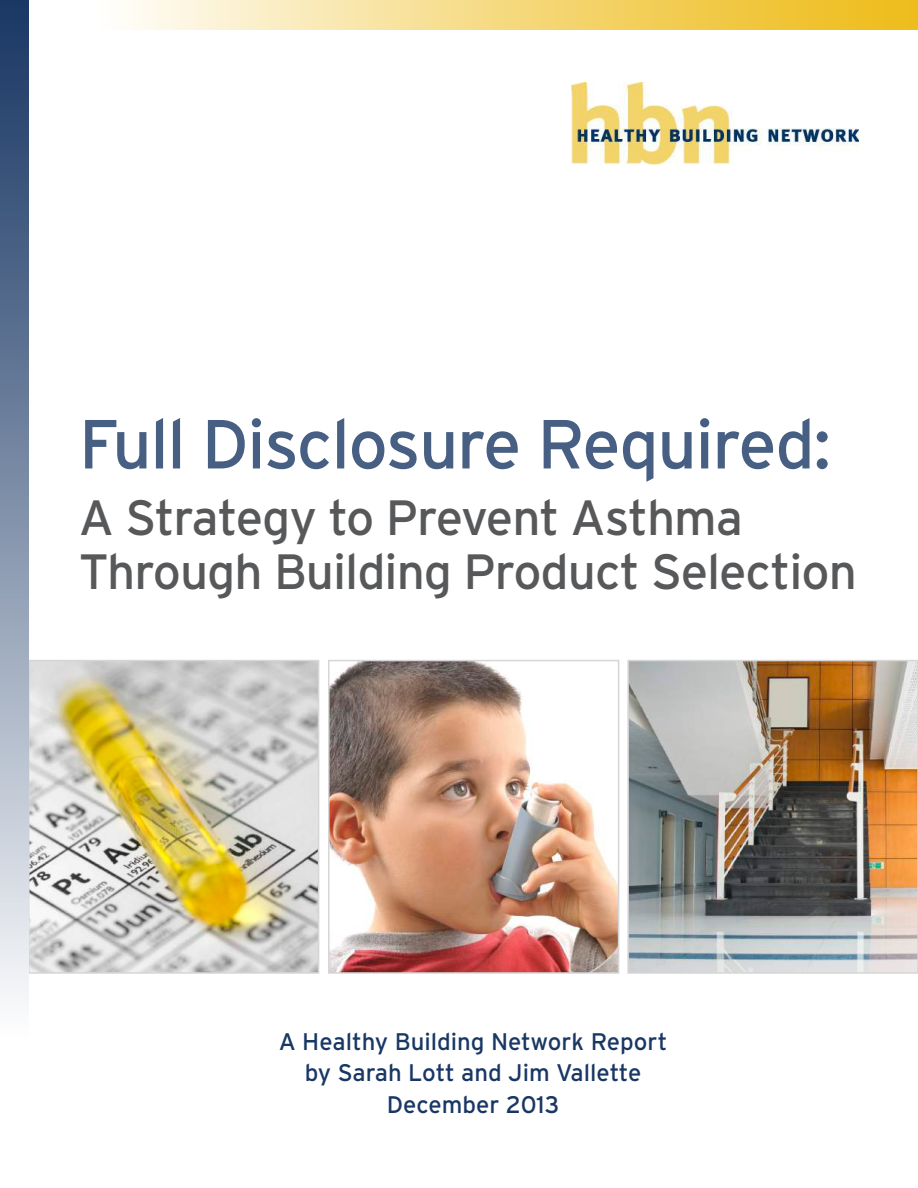
<style>
.page{position:relative;width:918px;height:1188px;background:#fff}
.page>*{position:absolute;margin:0;border:0;box-sizing:border-box;transform-origin:0 0}
.t1{font:69.3px "Interstate";letter-spacing:-.02em;color:#475f83}
.t2{font:49.5px/54.4px "Interstate";letter-spacing:-.02em;color:#57585a}
.t3{font:24px/31.5px "Interstate";color:#193764;text-align:center}
</style>
<div class="page">
<img style="left:571px;top:82px;width:288px;height:83px">
<div style="left:1px;top:0;width:917px;height:29px;background:linear-gradient(to right,#fff,#edb910)"></div>
<img style="left:31px;top:663px;width:285px;height:308px">
<div style="left:28px;top:660px;width:291px;height:314px;border:2px solid #d7d6d6"></div>
<img style="left:630px;top:663px;width:285px;height:308px">
<div style="left:627px;top:660px;width:291px;height:314px;border:2px solid #d7d6d6"></div>
<img style="left:331px;top:663px;width:285px;height:308px">
<div style="left:328px;top:660px;width:291px;height:314px;border:2px solid #d7d6d6"></div>
<div style="left:0;top:0;width:29px;height:1188px;background:linear-gradient(to bottom,#143361,#fff)"></div>
<h1 class="t1" style="left:79px;top:405px;width:754px">Full Disclosure Required:</h1>
<h2 class="t2" style="left:79px;top:490px;width:780px">A Strategy to Prevent Asthma<br>Through Building Product Selection</h2>
<p class="t3" style="left:279px;top:1025px;width:390px">A Healthy Building Network Report by Sarah Lott and Jim Vallette<br>December 2013</p>
</div>
